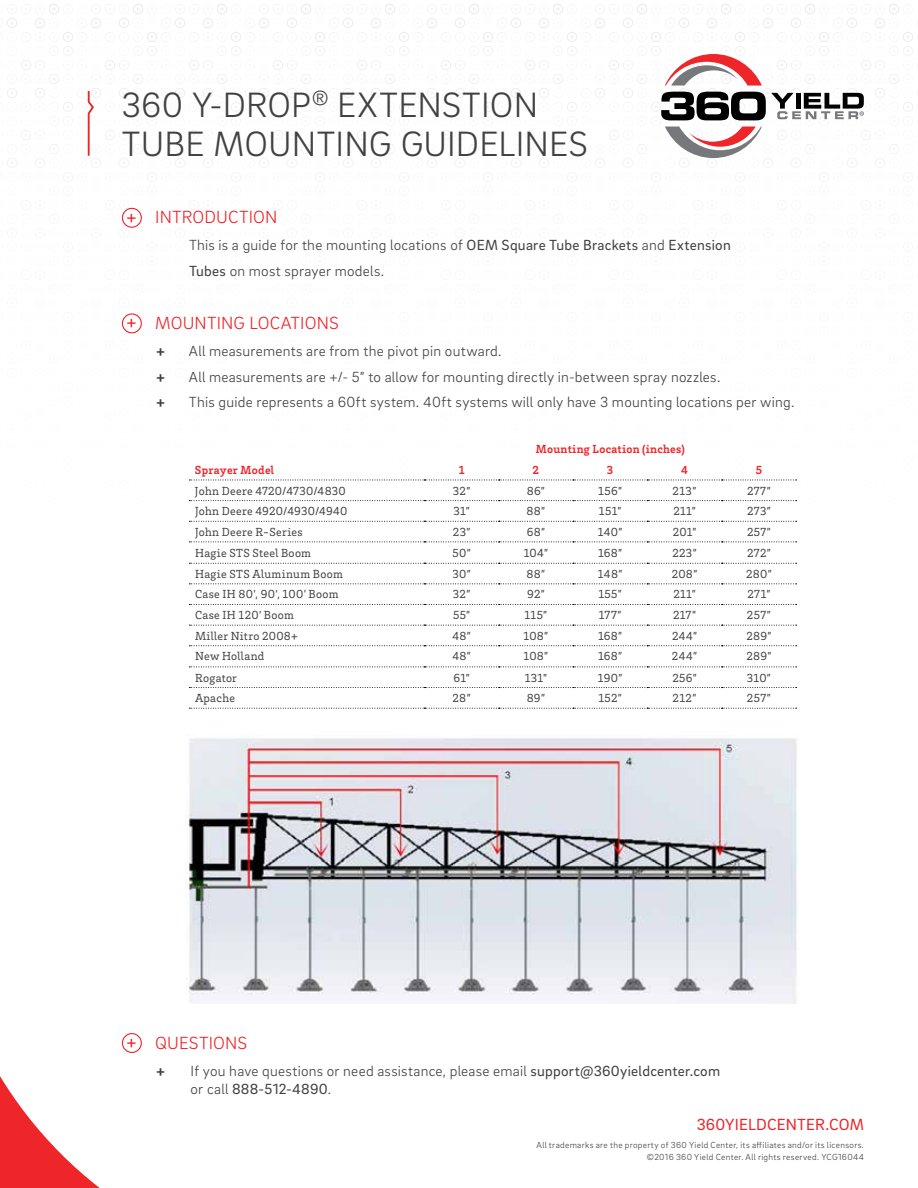
<style>
.page{position:relative;width:918px;height:1188px;background:#fff}
.page>*{position:absolute;margin:0;border:0;box-sizing:border-box;transform-origin:0 0}
.t1{font:300 36px/39px "Brix Sans";letter-spacing:.005em;color:#414042}
.t2{font:300 18px "Brix Sans";letter-spacing:.01em;color:#ee2529}
.t3{font:16.5px "Brix Sans";letter-spacing:.01em;color:#ee2529}
.t4{font:300 15px/25.5px "Brix Sans";letter-spacing:.015em;color:#414042}
.t5{font:700 15px/25.5px "Brix Sans";color:#414042;text-align:justify}
.t6{font:12px "Brix Slab";letter-spacing:.025em;color:#414042}
.t7{font:700 12px "Brix Slab";letter-spacing:.025em;color:#ee2529}
.t8{font:300 9px/12px "Brix Sans";letter-spacing:.035em;color:#414042;text-align:right}
.s1{font-family:"Brix Slab";font-weight:400}
.s2{font-weight:400}
</style>
<div class="page">
<svg style="left:87px;top:89px;width:8px;height:67px"></svg>
<div style="left:122px;top:208px;width:20px;height:20px;border:1px solid #ee2529;border-radius:50%"></div>
<div style="left:122px;top:313px;width:20px;height:20px;border:1px solid #ee2529;border-radius:50%"></div>
<div style="left:122px;top:1033px;width:20px;height:20px;border:1px solid #ee2529;border-radius:50%"></div>
<img style="left:186px;top:735px;width:611px;height:269px">
<svg style="left:189px;top:521px;width:608px;height:1px"></svg>
<svg style="left:189px;top:542px;width:608px;height:1px"></svg>
<svg style="left:189px;top:563px;width:608px;height:1px"></svg>
<svg style="left:189px;top:583px;width:608px;height:1px"></svg>
<svg style="left:189px;top:604px;width:608px;height:1px"></svg>
<svg style="left:189px;top:625px;width:608px;height:1px"></svg>
<svg style="left:189px;top:645px;width:608px;height:1px"></svg>
<svg style="left:189px;top:667px;width:608px;height:1px"></svg>
<svg style="left:189px;top:480px;width:608px;height:1px"></svg>
<svg style="left:189px;top:500px;width:608px;height:1px"></svg>
<svg style="left:189px;top:687px;width:608px;height:1px"></svg>
<svg style="left:189px;top:708px;width:608px;height:1px"></svg>
<svg style="left:0;top:1052px;width:136px;height:136px"></svg>
<svg style="left:665px;top:127px;width:97px;height:31px"></svg>
<svg style="left:665px;top:54px;width:97px;height:32px"></svg>
<svg style="left:661px;top:92px;width:203px;height:28px"></svg>
<h1 class="t1" style="left:121px;top:84px;width:468px">360 Y-DROP<sup>®</sup> EXTENSTION<br>TUBE MOUNTING GUIDELINES</h1>
<p class="t2" style="left:127px;top:206px;width:152px"><span class="s1">+</span> INTRODUCTION</p>
<p class="t4" style="left:189px;top:232px;width:543px">This is a guide for the mounting locations of <span class="s2">OEM Square Tube Brackets</span> and <span class="s2">Extension<br>Tubes</span> on most sprayer models.</p>
<p class="t2" style="left:127px;top:312px;width:214px"><span class="s1">+</span> MOUNTING LOCATIONS</p>
<p class="t5" style="left:156px;top:338px;width:10px">+ + +</p>
<p class="t4" style="left:189px;top:338px;width:607px">All measurements are from the pivot pin outward.<br>All measurements are +/- 5” to allow for mounting directly in-between spray nozzles.<br>This guide represents a 60ft system. 40ft systems will only have 3 mounting locations per wing.</p>
<p class="t7" style="left:536px;top:441px;width:151px">Mounting Location (inches)</p>
<p class="t7" style="left:195px;top:462px;width:81px">Sprayer Model</p>
<p class="t7" style="left:459px;top:462px;width:7px">1</p>
<p class="t7" style="left:533px;top:462px;width:8px">2</p>
<p class="t7" style="left:607px;top:462px;width:8px">3</p>
<p class="t7" style="left:681px;top:462px;width:8px">4</p>
<p class="t7" style="left:756px;top:462px;width:8px">5</p>
<p class="t6" style="left:195px;top:483px;width:152px">John Deere 4720/4730/4830</p>
<p class="t6" style="left:453px;top:483px;width:19px">32”</p>
<p class="t6" style="left:527px;top:483px;width:20px">86”</p>
<p class="t6" style="left:598px;top:483px;width:25px">156”</p>
<p class="t6" style="left:673px;top:483px;width:25px">213”</p>
<p class="t6" style="left:747px;top:483px;width:25px">277”</p>
<p class="t6" style="left:195px;top:503px;width:154px">John Deere 4920/4930/4940</p>
<p class="t6" style="left:454px;top:503px;width:18px">31”</p>
<p class="t6" style="left:527px;top:503px;width:20px">88”</p>
<p class="t6" style="left:599px;top:503px;width:24px">151”</p>
<p class="t6" style="left:673px;top:503px;width:24px">211”</p>
<p class="t6" style="left:747px;top:503px;width:25px">273”</p>
<p class="t6" style="left:195px;top:524px;width:109px">John Deere R-Series</p>
<p class="t6" style="left:453px;top:524px;width:19px">23”</p>
<p class="t6" style="left:527px;top:524px;width:20px">68”</p>
<p class="t6" style="left:598px;top:524px;width:26px">140”</p>
<p class="t6" style="left:673px;top:524px;width:25px">201”</p>
<p class="t6" style="left:747px;top:524px;width:25px">257”</p>
<p class="t6" style="left:195px;top:545px;width:117px">Hagie STS Steel Boom</p>
<p class="t6" style="left:453px;top:545px;width:20px">50”</p>
<p class="t6" style="left:524px;top:545px;width:26px">104”</p>
<p class="t6" style="left:598px;top:545px;width:26px">168”</p>
<p class="t6" style="left:672px;top:545px;width:26px">223”</p>
<p class="t6" style="left:747px;top:545px;width:25px">272”</p>
<p class="t6" style="left:195px;top:566px;width:149px">Hagie STS Aluminum Boom</p>
<p class="t6" style="left:453px;top:566px;width:20px">30”</p>
<p class="t6" style="left:527px;top:566px;width:20px">88”</p>
<p class="t6" style="left:598px;top:566px;width:26px">148”</p>
<p class="t6" style="left:672px;top:566px;width:27px">208”</p>
<p class="t6" style="left:746px;top:566px;width:27px">280”</p>
<p class="t6" style="left:195px;top:587px;width:145px">Case IH 80’, 90’, 100’ Boom</p>
<p class="t6" style="left:453px;top:587px;width:19px">32”</p>
<p class="t6" style="left:527px;top:587px;width:19px">92”</p>
<p class="t6" style="left:598px;top:587px;width:25px">155”</p>
<p class="t6" style="left:673px;top:587px;width:24px">211”</p>
<p class="t6" style="left:748px;top:587px;width:24px">271”</p>
<p class="t6" style="left:195px;top:607px;width:100px">Case IH 120’ Boom</p>
<p class="t6" style="left:453px;top:607px;width:19px">55”</p>
<p class="t6" style="left:525px;top:607px;width:24px">115”</p>
<p class="t6" style="left:599px;top:607px;width:24px">177”</p>
<p class="t6" style="left:673px;top:607px;width:24px">217”</p>
<p class="t6" style="left:747px;top:607px;width:25px">257”</p>
<p class="t6" style="left:195px;top:628px;width:104px">Miller Nitro 2008+</p>
<p class="t6" style="left:452px;top:628px;width:20px">48”</p>
<p class="t6" style="left:524px;top:628px;width:26px">108”</p>
<p class="t6" style="left:598px;top:628px;width:26px">168”</p>
<p class="t6" style="left:672px;top:628px;width:27px">244”</p>
<p class="t6" style="left:746px;top:628px;width:27px">289”</p>
<p class="t6" style="left:195px;top:649px;width:71px">New Holland</p>
<p class="t6" style="left:452px;top:649px;width:20px">48”</p>
<p class="t6" style="left:524px;top:649px;width:26px">108”</p>
<p class="t6" style="left:598px;top:649px;width:26px">168”</p>
<p class="t6" style="left:672px;top:649px;width:27px">244”</p>
<p class="t6" style="left:746px;top:649px;width:27px">289”</p>
<p class="t6" style="left:195px;top:670px;width:44px">Rogator</p>
<p class="t6" style="left:453px;top:670px;width:18px">61”</p>
<p class="t6" style="left:525px;top:670px;width:24px">131”</p>
<p class="t6" style="left:598px;top:670px;width:26px">190”</p>
<p class="t6" style="left:672px;top:670px;width:26px">256”</p>
<p class="t6" style="left:747px;top:670px;width:26px">310”</p>
<p class="t6" style="left:195px;top:690px;width:42px">Apache</p>
<p class="t6" style="left:453px;top:690px;width:20px">28”</p>
<p class="t6" style="left:527px;top:690px;width:20px">89”</p>
<p class="t6" style="left:598px;top:690px;width:25px">152”</p>
<p class="t6" style="left:673px;top:690px;width:25px">212”</p>
<p class="t6" style="left:747px;top:690px;width:25px">257”</p>
<p class="t2" style="left:127px;top:1031px;width:122px"><span class="s1">+</span> QUESTIONS</p>
<p class="t5" style="left:156px;top:1057px;width:10px">+</p>
<p class="t4" style="left:191px;top:1061px;width:531px;line-height:18px">If you have questions or need assistance, please email <span class="s2">support@360yieldcenter.com </span>or call <span class="s2">888-512-4890</span>.</p>
<p class="t3" style="left:697px;top:1113px;width:169px">360YIELDCENTER.COM</p>
<p class="t8" style="left:537px;top:1139px;width:329px">All trademarks are the property of 360 Yield Center, its affiliates and/or its licensors. ©2016 360 Yield Center. All rights reserved. YCG16044</p>
</div>
